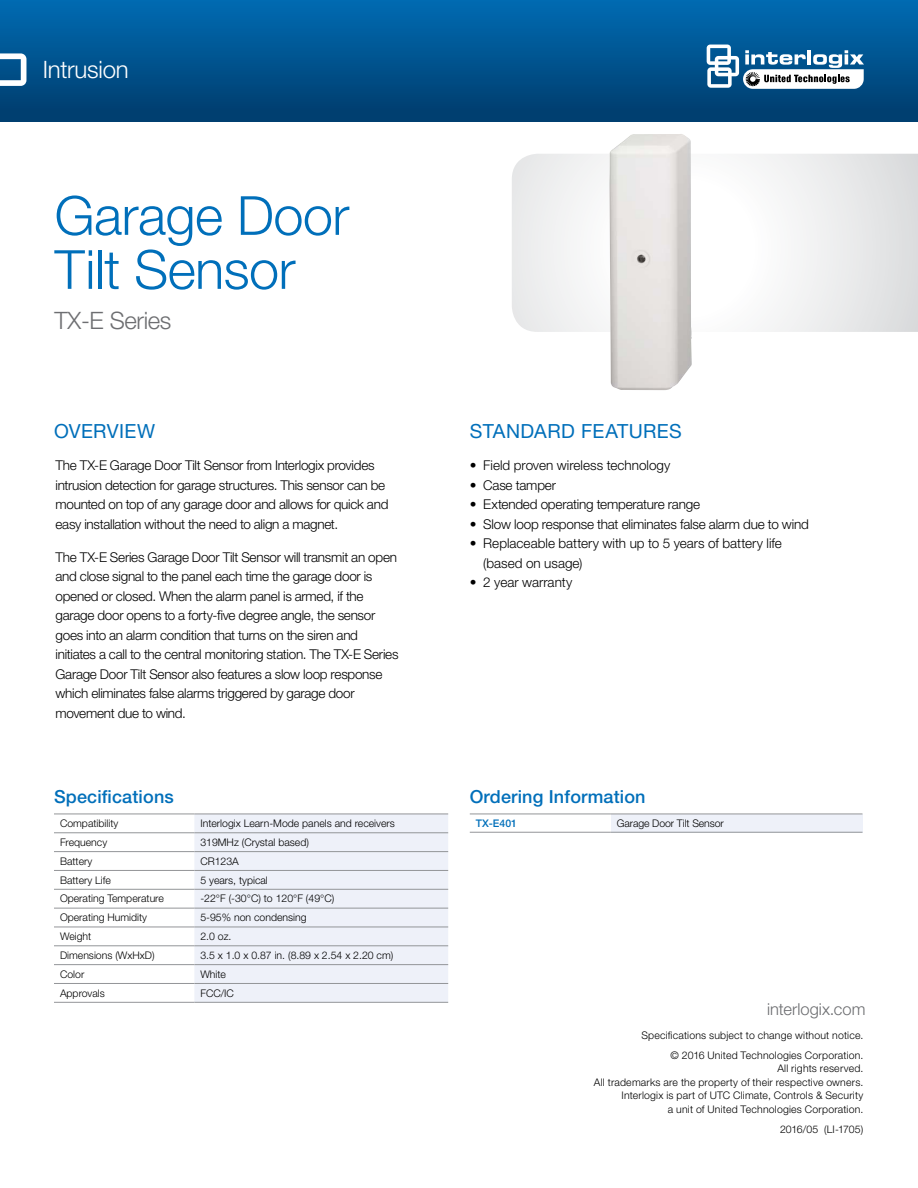
<style>
.page{position:relative;width:918px;height:1188px;background:#fff}
.page>*{position:absolute;margin:0;border:0;box-sizing:border-box;transform-origin:0 0}
.t1{font:300 54px/54px "Helvetica Neue LT Pro";letter-spacing:-.01em;color:#006fba}
.t2{font:300 24px "Helvetica Neue LT Pro";letter-spacing:-.015em;color:#6d6e71}
.t3{font:300 24px "Helvetica Neue LT Pro";letter-spacing:-.01em;color:#fff}
.t4{font:19.5px "Helvetica Neue LT Pro";letter-spacing:.02em;color:#006fba}
.t5{font:500 18px "Helvetica Neue LT Pro";letter-spacing:.01em;color:#006fba}
.t6{font:300 16.5px "Helvetica Neue LT Std";color:#6d6e71}
.t7{font:300 13.5px/19.5px "Helvetica Neue LT Pro";letter-spacing:-.02em;color:#000}
.t8{font:300 13.5px/19.5px "Helvetica Neue LT Pro";color:#000}
.t9{font:300 13.5px "Helvetica Neue LT Pro";letter-spacing:.005em;color:#000}
.t10{font:300 10.5px "Helvetica Neue LT Pro";color:#000}
.t11{font:300 10.5px/13.5px "Helvetica Neue LT Pro";letter-spacing:.02em;color:#000;text-align:right}
.t12{font:300 10.5px "Helvetica Neue LT Std";letter-spacing:-.005em;color:#000}
.t13{font:500 10.5px "Helvetica Neue LT Pro";color:#006fba}
</style>
<div class="page">
<div style="left:0;top:0;width:918px;height:121px;background:linear-gradient(to bottom,#006bb2,#003c6c)"></div>
<svg style="left:512px;top:154px;width:406px;height:178px"></svg>
<svg style="left:0;top:53px;width:26px;height:33px"></svg>
<div style="left:194px;top:815px;width:254px;height:187px;background:#eef1f9"></div>
<hr style="left:54px;top:814px;width:140px;height:1px;background:#939598">
<hr style="left:54px;top:832px;width:140px;height:1px;background:#939598">
<hr style="left:194px;top:814px;width:254px;height:1px;background:#939598">
<hr style="left:194px;top:832px;width:254px;height:1px;background:#939598">
<hr style="left:54px;top:851px;width:140px;height:1px;background:#939598">
<hr style="left:54px;top:870px;width:140px;height:1px;background:#939598">
<hr style="left:194px;top:851px;width:254px;height:1px;background:#939598">
<hr style="left:194px;top:870px;width:254px;height:1px;background:#939598">
<hr style="left:54px;top:889px;width:140px;height:1px;background:#939598">
<hr style="left:54px;top:908px;width:140px;height:1px;background:#939598">
<hr style="left:54px;top:927px;width:140px;height:1px;background:#939598">
<hr style="left:54px;top:945px;width:140px;height:1px;background:#939598">
<hr style="left:54px;top:964px;width:140px;height:1px;background:#939598">
<hr style="left:54px;top:983px;width:140px;height:1px;background:#939598">
<hr style="left:54px;top:1002px;width:140px;height:1px;background:#939598">
<hr style="left:194px;top:889px;width:254px;height:1px;background:#939598">
<hr style="left:194px;top:908px;width:254px;height:1px;background:#939598">
<hr style="left:194px;top:927px;width:254px;height:1px;background:#939598">
<hr style="left:194px;top:945px;width:254px;height:1px;background:#939598">
<hr style="left:194px;top:964px;width:254px;height:1px;background:#939598">
<hr style="left:194px;top:983px;width:254px;height:1px;background:#939598">
<hr style="left:194px;top:1002px;width:254px;height:1px;background:#939598">
<div style="left:611px;top:814px;width:251px;height:18px;background:#eef1f9"></div>
<hr style="left:470px;top:814px;width:141px;height:1px;background:#939598">
<hr style="left:611px;top:814px;width:251px;height:1px;background:#939598">
<hr style="left:470px;top:832px;width:141px;height:1px;background:#939598">
<hr style="left:611px;top:832px;width:251px;height:1px;background:#939598">
<svg style="left:707px;top:45px;width:157px;height:44px"></svg>
<img style="left:609px;top:134px;width:83px;height:256px">
<h2 class="t3" style="left:43px;top:55px;width:88px">Intrusion</h2>
<h1 class="t1" style="left:55px;top:188px;width:296px">Garage Door<br>Tilt Sensor</h1>
<h2 class="t2" style="left:55px;top:306px;width:118px">TX-E Series</h2>
<h3 class="t4" style="left:54px;top:419px;width:103px">OVERVIEW</h3>
<p class="t7" style="left:56px;top:456px;width:334px">The TX-E Garage Door Tilt Sensor from Interlogix provides intrusion detection for garage structures. This sensor can be mounted on top of any garage door and allows for quick and easy installation without the need to align a magnet.</p>
<p class="t7" style="left:56px;top:547px;width:345px">The TX-E Series Garage Door Tilt Sensor will transmit an open and close signal to the panel each time the garage door is opened or closed. When the alarm panel is armed, if the garage door opens to a forty-five degree angle, the sensor goes into an alarm condition that turns on the siren and initiates a call to the central monitoring station. The TX-E Series Garage Door Tilt Sensor also features a slow loop response which eliminates false alarms triggered by garage door movement due to wind.</p>
<h3 class="t5" style="left:54px;top:786px;width:121px">Specifications</h3>
<p class="t10" style="left:60px;top:817px;width:60px">Compatibility</p>
<p class="t10" style="left:200px;top:817px;width:196px">Interlogix Learn-Mode panels and receivers</p>
<p class="t10" style="left:60px;top:836px;width:49px">Frequency</p>
<p class="t10" style="left:200px;top:836px;width:110px">319MHz (Crystal based)</p>
<p class="t10" style="left:60px;top:855px;width:34px">Battery</p>
<p class="t10" style="left:200px;top:855px;width:40px">CR123A</p>
<p class="t10" style="left:60px;top:873px;width:52px">Battery Life</p>
<p class="t10" style="left:200px;top:873px;width:69px">5 years, typical</p>
<p class="t10" style="left:60px;top:892px;width:105px">Operating Temperature</p>
<p class="t10" style="left:200px;top:892px;width:135px">-22°F (-30°C) to 120°F (49°C)</p>
<p class="t10" style="left:60px;top:911px;width:89px">Operating Humidity</p>
<p class="t10" style="left:200px;top:911px;width:108px">5-95% non condensing</p>
<p class="t10" style="left:60px;top:930px;width:33px">Weight</p>
<p class="t10" style="left:200px;top:930px;width:33px">2.0 oz.</p>
<p class="t10" style="left:60px;top:949px;width:96px">Dimensions (WxHxD)</p>
<p class="t10" style="left:200px;top:949px;width:194px">3.5 x 1.0 x 0.87 in. (8.89 x 2.54 x 2.20 cm)</p>
<p class="t10" style="left:60px;top:968px;width:26px">Color</p>
<p class="t10" style="left:200px;top:968px;width:27px">White</p>
<p class="t10" style="left:60px;top:986px;width:46px">Approvals</p>
<p class="t10" style="left:200px;top:986px;width:35px">FCC/IC</p>
<h3 class="t4" style="left:470px;top:419px;width:213px">STANDARD FEATURES</h3>
<p class="t8" style="left:470px;top:456px;width:202px">• Field proven wireless technology</p>
<p class="t7" style="left:470px;top:475px;width:88px">• Case tamper</p>
<p class="t7" style="left:470px;top:495px;width:232px">• Extended operating temperature range</p>
<p class="t7" style="left:470px;top:514px;width:341px">• Slow loop response that eliminates false alarm due to wind</p>
<p class="t8" style="left:483px;top:534px;width:300px;text-indent:-14px">• Replaceable battery with up to 5 years of battery life (based on usage)</p>
<p class="t9" style="left:470px;top:574px;width:104px">• 2 year warranty</p>
<h3 class="t5" style="left:470px;top:786px;width:177px">Ordering Information</h3>
<p class="t13" style="left:476px;top:817px;width:43px">TX-E401</p>
<p class="t10" style="left:617px;top:817px;width:108px">Garage Door Tilt Sensor</p>
<p class="t6" style="left:767px;top:999px;width:100px">interlogix.com</p>
<p class="t11" style="left:641px;top:1025px;width:224px;line-height:20.2px">Specifications subject to change without notice. © 2016 United Technologies Corporation.</p>
<p class="t11" style="left:594px;top:1062px;width:271px">All rights reserved.<br>All trademarks are the property of their respective owners.<br>Interlogix is part of UTC Climate, Controls &amp; Security<br>a unit of United Technologies Corporation.</p>
<p class="t12" style="left:780px;top:1123px;width:85px">2016/05 (LI-1705)</p>
</div>
